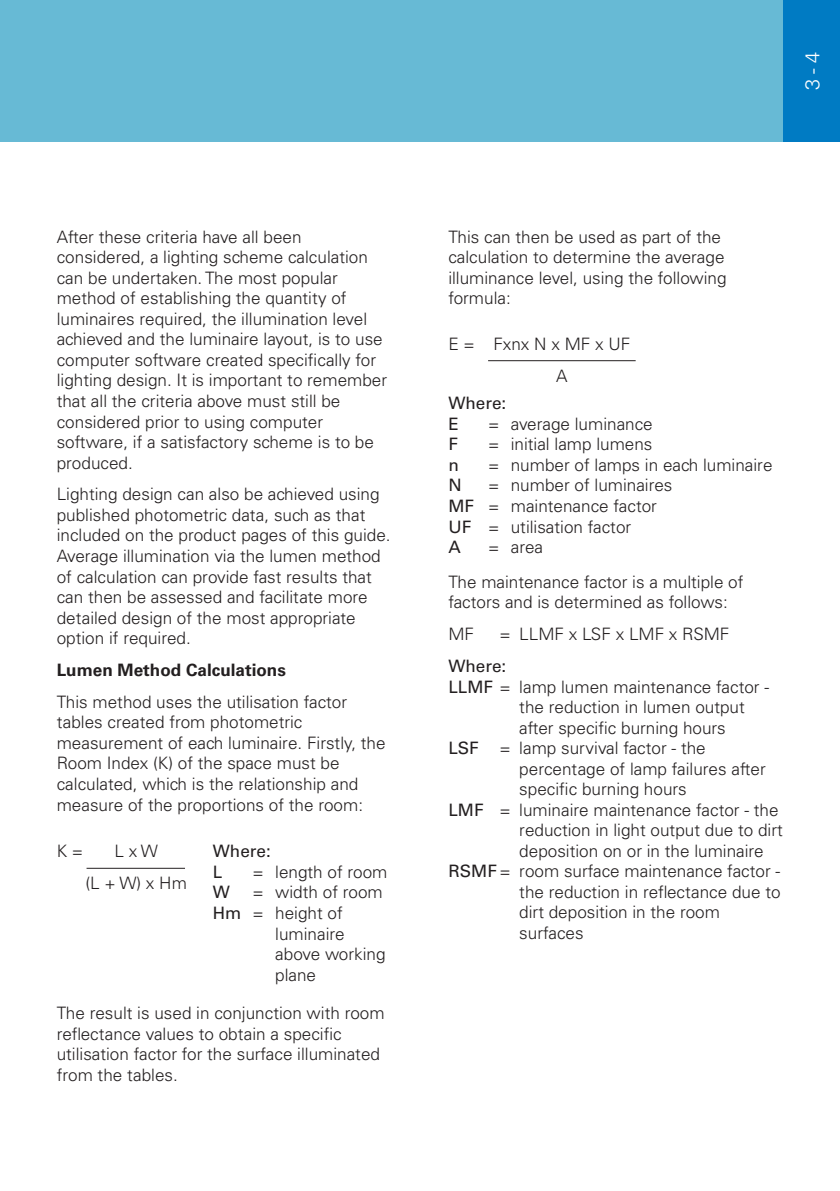
<style>
.page{position:relative;width:840px;height:1191px;background:#fff}
.page>*{position:absolute;margin:0;border:0;box-sizing:border-box;transform-origin:0 0}
.t1{font:300 20px "Univers LT Std";color:#fff}
.t2{font:300 17.2px/20.6px "Univers LT Std";color:#231f20}
.t3{font:17.2px/20.6px "Univers LT Std";color:#231f20}
.t4{font:700 17.2px "Univers LT Std";color:#231f20}
.s1{font-weight:400}
</style>
<div class="page">
<div style="left:0;top:0;width:839px;height:142px;background:#67bad5"></div>
<div style="left:782px;top:0;width:57px;height:142px;background:#007bc3"></div>
<hr style="left:86px;top:868px;width:99px;height:1px;background:#231f20">
<hr style="left:488px;top:360px;width:147px;height:1px;background:#231f20">
<p class="t2" style="left:57px;top:228px;width:332px">After these criteria have all been considered, a lighting scheme calculation can be undertaken. The most popular method of establishing the quantity of luminaires required, the illumination level achieved and the luminaire layout, is to use computer software created specifically for lighting design. It is important to remember that all the criteria above must still be considered prior to using computer software, if a satisfactory scheme is to be produced.</p>
<p class="t2" style="left:57px;top:485px;width:335px">Lighting design can also be achieved using published photometric data, such as that included on the product pages of this guide.<br>Average illumination via the lumen method of calculation can provide fast results that can then be assessed and facilitate more detailed design of the most appropriate option if required.</p>
<p class="t4" style="left:57px;top:663px;width:230px">Lumen Method Calculations</p>
<p class="t2" style="left:57px;top:693px;width:330px">This method uses the utilisation factor tables created from photometric measurement of each luminaire. Firstly, the Room Index (K) of the space must be calculated, which is the relationship and measure of the proportions of the room:</p>
<p class="t2" style="left:57px;top:842px;width:28px">K =</p>
<p class="t2" style="left:85px;top:837px;width:103px;line-height:31.8px;text-align:center">L x W<br>(L + W) x Hm</p>
<p class="t3" style="left:213px;top:842px;width:59px">Where:<br>L</p>
<p class="t2" style="left:252px;top:863px;width:136px">= length of room</p>
<p class="t3" style="left:213px;top:883px;width:19px">W</p>
<p class="t2" style="left:252px;top:883px;width:132px">= width of room</p>
<p class="t2" style="left:213px;top:904px;width:131px"><span class="s1">Hm</span> = height of</p>
<p class="t2" style="left:275px;top:924px;width:71px">luminaire</p>
<p class="t2" style="left:275px;top:945px;width:112px">above working</p>
<p class="t2" style="left:275px;top:965px;width:42px">plane</p>
<p class="t2" style="left:57px;top:1004px;width:329px">The result is used in conjunction with room reflectance values to obtain a specific utilisation factor for the surface illuminated from the tables.</p>
<p class="t1" style="left:804px;top:90px;width:40px;rotate:-90deg">3 - 4</p>
<p class="t2" style="left:448px;top:228px;width:280px">This can then be used as part of the calculation to determine the average illuminance level, using the following formula:</p>
<p class="t2" style="left:556px;top:329px;width:76px;line-height:31.8px;text-indent:-108px">E = Fxnx N x MF x UF<br>A</p>
<p class="t3" style="left:448px;top:394px;width:59px">Where:<br>E</p>
<p class="t2" style="left:488px;top:415px;width:166px">= average luminance</p>
<p class="t3" style="left:448px;top:435px;width:11px">F</p>
<p class="t2" style="left:488px;top:435px;width:166px">= initial lamp lumens</p>
<p class="t3" style="left:448px;top:455px;width:12px">n</p>
<p class="t2" style="left:488px;top:456px;width:286px">= number of lamps in each luminaire</p>
<p class="t3" style="left:448px;top:476px;width:15px">N</p>
<p class="t2" style="left:448px;top:476px;width:225px;text-indent:40px">= number of luminaires<br><span class="s1">MF</span> = maintenance factor<br><span class="s1">UF</span> = utilisation factor<br><span class="s1">A</span></p>
<p class="t2" style="left:448px;top:531px;width:296px;line-height:34.6px;text-indent:40px">= area<br>The maintenance factor is a multiple of</p>
<p class="t2" style="left:448px;top:588px;width:281px;line-height:31.8px">factors and is determined as follows:<br>MF</p>
<p class="t2" style="left:499px;top:625px;width:231px">= LLMF x LSF x LMF x RSMF</p>
<p class="t3" style="left:448px;top:656px;width:59px">Where:</p>
<p class="t2" style="left:448px;top:677px;width:322px"><span class="s1">LLMF</span> = lamp lumen maintenance factor -</p>
<p class="t2" style="left:519px;top:698px;width:227px">the reduction in lumen output</p>
<p class="t2" style="left:519px;top:719px;width:208px">after specific burning hours</p>
<p class="t2" style="left:448px;top:739px;width:259px"><span class="s1">LSF</span> = lamp survival factor - the</p>
<p class="t2" style="left:519px;top:760px;width:248px">percentage of lamp failures after</p>
<p class="t2" style="left:519px;top:780px;width:169px">specific burning hours</p>
<p class="t2" style="left:448px;top:801px;width:331px"><span class="s1">LMF</span> = luminaire maintenance factor - the</p>
<p class="t2" style="left:519px;top:821px;width:265px">reduction in light output due to dirt</p>
<p class="t2" style="left:519px;top:842px;width:246px">deposition on or in the luminaire</p>
<p class="t2" style="left:448px;top:862px;width:333px"><span class="s1">RSMF</span>= room surface maintenance factor -</p>
<p class="t2" style="left:519px;top:883px;width:263px">the reduction in reflectance due to</p>
<p class="t2" style="left:519px;top:903px;width:202px">dirt deposition in the room</p>
<p class="t2" style="left:519px;top:924px;width:66px">surfaces</p>
</div>
